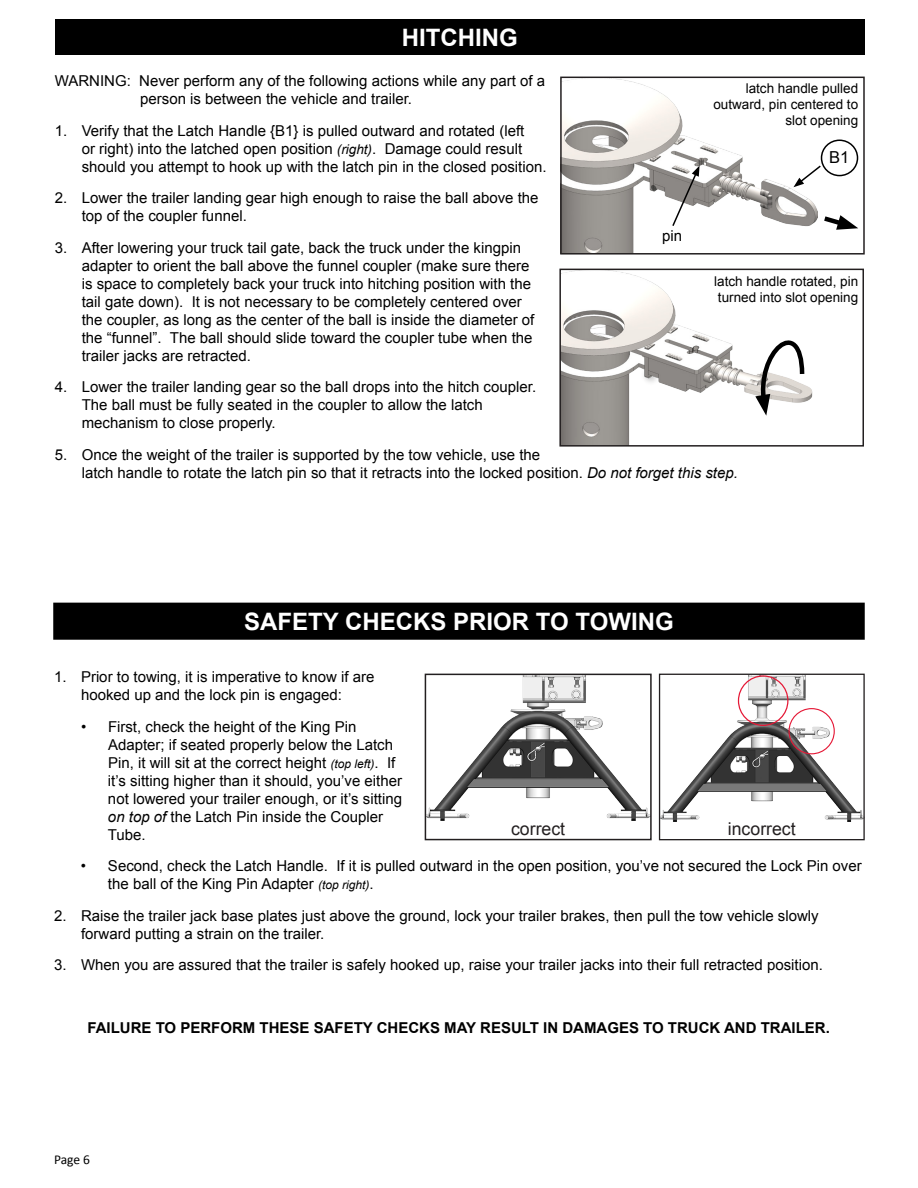
<style>
.page{position:relative;width:918px;height:1188px;background:#fff}
.page>*{position:absolute;margin:0;border:0;box-sizing:border-box;transform-origin:0 0}
.t1{font:700 24px "Arial";color:#fff}
.t2{font:17.7px "Arial";color:#231f20}
.t3{font:16.5px "Arial";color:#000}
.t4{font:15px/18px "Arial";color:#000}
.t5{font:700 15px "Arial";color:#000}
.t6{font:13.5px/16.2px "Arial";color:#000}
.t7{font:13.5px "Calibri";color:#000}
.s1{font-style:italic;font-size:13.5px}
.s2{font-style:italic}
.s3{font-style:italic;font-size:12px}
</style>
<div class="page">
<div style="left:54px;top:603px;width:810px;height:36px;background:#000"></div>
<div style="left:53px;top:603px;width:812px;height:37px;border:2px solid #000"></div>
<img style="left:428px;top:677px;width:221px;height:144px">
<div style="left:425px;top:674px;width:227px;height:166px;border:2px solid #231f20"></div>
<img style="left:661px;top:676px;width:202px;height:145px">
<div style="left:659px;top:674px;width:206px;height:166px;border:1px solid #231f20"></div>
<div style="left:738px;top:675px;width:50px;height:51px;border:1px solid #e51836;border-radius:50%"></div>
<div style="left:788px;top:708px;width:47px;height:46px;border:1px solid #e51836;border-radius:50%"></div>
<div style="left:55px;top:19px;width:810px;height:36px;background:#000"></div>
<img style="left:562px;top:272px;width:251px;height:172px">
<div style="left:559px;top:269px;width:305px;height:178px;border:2px solid #231f20"></div>
<svg style="left:755px;top:313px;width:52px;height:103px"></svg>
<img style="left:563px;top:80px;width:255px;height:172px">
<div style="left:560px;top:77px;width:305px;height:178px;border:2px solid #231f20"></div>
<svg style="left:824px;top:215px;width:34px;height:15px"></svg>
<div style="left:821px;top:140px;width:37px;height:36px;border:2px solid #000;border-radius:50%"></div>
<svg style="left:793px;top:164px;width:28px;height:23px"></svg>
<svg style="left:671px;top:166px;width:29px;height:62px"></svg>
<h1 class="t1" style="left:402px;top:21px;width:117px">HITCHING</h1>
<p class="t4" style="left:140px;top:72px;width:406px;text-indent:-86px">WARNING: Never perform any of the following actions while any part of a person is between the vehicle and trailer.</p>
<p class="t4" style="left:82px;top:122px;width:466px;text-indent:-27px">1. Verify that the Latch Handle {B1} is pulled outward and rotated (left<br>or right) into the latched open position <span class="s1">(right)</span>. Damage could result should you attempt to hook up with the latch pin in the closed position.</p>
<p class="t4" style="left:82px;top:189px;width:458px;text-indent:-27px">2. Lower the trailer landing gear high enough to raise the ball above the top of the coupler funnel.</p>
<p class="t4" style="left:82px;top:239px;width:454px;text-indent:-27px">3. After lowering your truck tail gate, back the truck under the kingpin adapter to orient the ball above the funnel coupler (make sure there is space to completely back your truck into hitching position with the tail gate down). It is not necessary to be completely centered over the coupler, as long as the center of the ball is inside the diameter of the “funnel”. The ball should slide toward the coupler tube when the trailer jacks are retracted.</p>
<p class="t4" style="left:82px;top:378px;width:456px;text-indent:-27px">4. Lower the trailer landing gear so the ball drops into the hitch coupler.<br>The ball must be fully seated in the coupler to allow the latch mechanism to close properly.</p>
<p class="t4" style="left:82px;top:446px;width:658px;text-indent:-27px">5. Once the weight of the trailer is supported by the tow vehicle, use the<br>latch handle to rotate the latch pin so that it retracts into the locked position. <span class="s2">Do not forget this step.</span></p>
<p class="t6" style="left:713px;top:80px;width:146px;text-align:right">latch handle pulled outward, pin centered to slot opening</p>
<p class="t3" style="left:829px;top:147px;width:22px">B1</p>
<p class="t4" style="left:662px;top:227px;width:22px">pin</p>
<p class="t6" style="left:714px;top:273px;width:146px">latch handle rotated, pin turned into slot opening</p>
<h1 class="t1" style="left:244px;top:605px;width:431px">SAFETY CHECKS PRIOR TO TOWING</h1>
<p class="t4" style="left:54px;top:668px;width:322px;text-align:center">1. Prior to towing, it is imperative to know if are hooked up and the lock pin is engaged:</p>
<p class="t4" style="left:108px;top:718px;width:296px;text-indent:-27px">• First, check the height of the King Pin Adapter; if seated properly below the Latch Pin, it will sit at the correct height <span class="s3">(top left)</span>. If it’s sitting higher than it should, you’ve either not lowered your trailer enough, or it’s sitting <span class="s2">on top of</span> the Latch Pin inside the Coupler Tube.</p>
<p class="t4" style="left:108px;top:857px;width:755px;text-indent:-27px">• Second, check the Latch Handle. If it is pulled outward in the open position, you’ve not secured the Lock Pin over the ball of the King Pin Adapter <span class="s3">(top right)</span>.</p>
<p class="t4" style="left:81px;top:907px;width:739px;text-indent:-27px">2. Raise the trailer jack base plates just above the ground, lock your trailer brakes, then pull the tow vehicle slowly forward putting a strain on the trailer.</p>
<p class="t4" style="left:54px;top:956px;width:770px">3. When you are assured that the trailer is safely hooked up, raise your trailer jacks into their full retracted position.</p>
<p class="t2" style="left:511px;top:817px;width:56px">correct</p>
<p class="t2" style="left:728px;top:817px;width:69px">incorrect</p>
<p class="t5" style="left:87px;top:1018px;width:744px">FAILURE TO PERFORM THESE SAFETY CHECKS MAY RESULT IN DAMAGES TO TRUCK AND TRAILER.</p>
<p class="t7" style="left:54px;top:1151px;width:38px">Page 6</p>
</div>
